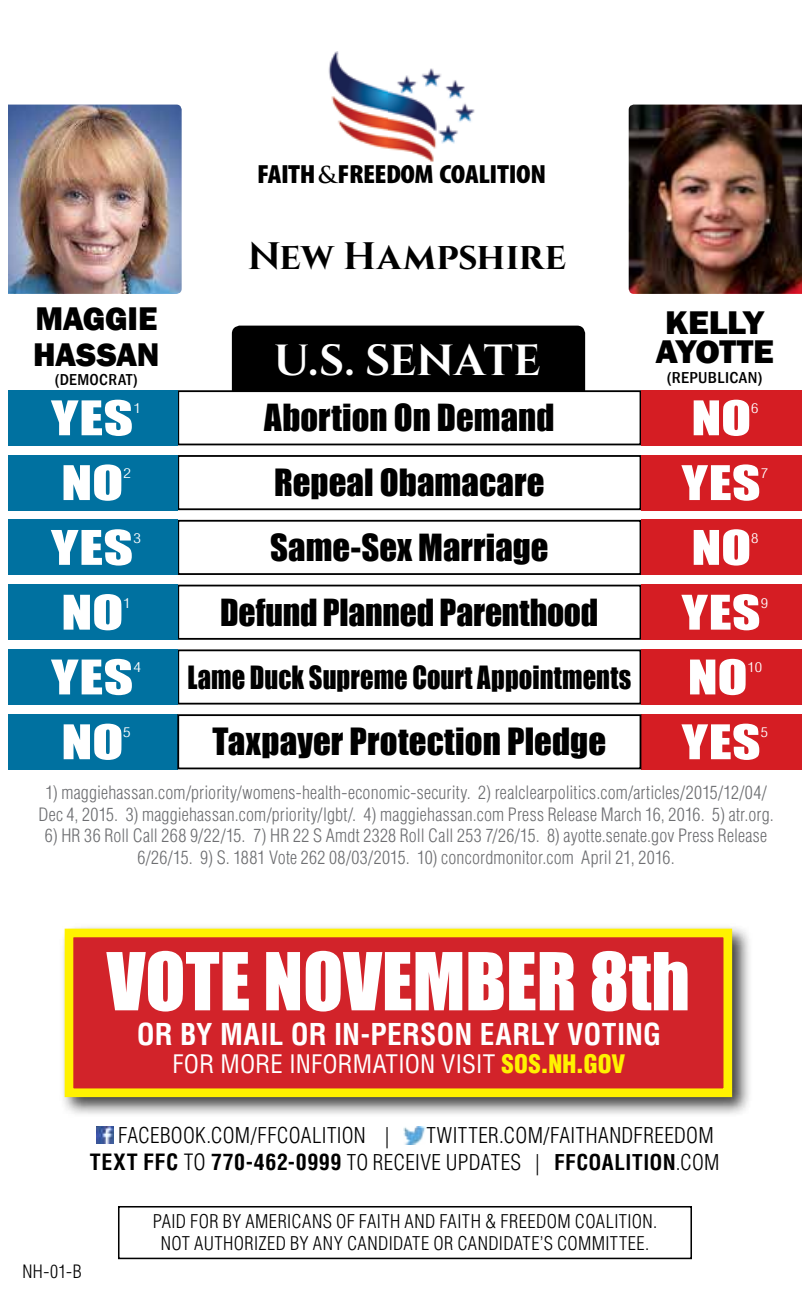
<style>
.page{position:relative;width:810px;height:1296px;background:#fff}
.page>*{position:absolute;margin:0;border:0;box-sizing:border-box;transform-origin:0 0}
.t1{font:73.8px "Impact";color:#fff}
.t2{font:44.1px "Impact";letter-spacing:.01em;color:#fff;scale:1.25 1}
.t3{font:44.1px "Impact";letter-spacing:.01em;color:#fff;scale:1.3 1}
.t4{font:700 43.43px "Cinzel";letter-spacing:-.005em;color:#fff}
.t5{font:700 38.25px "Cinzel";letter-spacing:.005em;color:#000}
.t6{font:34.43px "Impact";color:#000}
.t7{font:34.2px "Impact";color:#000}
.t8{font:800 33.75px/36px "Franklin Gothic";letter-spacing:-.01em;color:#000}
.t9{font:800 33.75px/29px "Franklin Gothic";letter-spacing:-.01em;color:#000;scale:1.05 1}
.t10{font:29.47px "Impact";letter-spacing:.005em;color:#000;scale:.9 1}
.t11{font:700 condensed 29.47px "Helvetica LT Std";letter-spacing:.005em;color:#fff}
.t12{font:900 condensed 26.32px "Myriad Pro";letter-spacing:-.02em;color:#000;scale:1.11 1}
.t13{font:condensed 24.97px "Helvetica LT Std";letter-spacing:.005em;color:#fff}
.t14{font:300 condensed 21.38px/26.3px "Helvetica LT Std";letter-spacing:.015em;color:#000;text-align:right}
.t15{font:300 condensed 18.45px/22.3px "Helvetica LT Std";letter-spacing:.02em;color:#000;text-align:center}
.t16{font:300 condensed 18px/21.6px "Helvetica LT Std";letter-spacing:.01em;color:#6d6e71;text-align:center}
.t17{font:300 condensed 18px "Helvetica LT Std";color:#000}
.t18{font:500 condensed 16.2px "Franklin Gothic";letter-spacing:.02em;color:#000;scale:1.05 1}
.t19{font:500 condensed 16.2px "Franklin Gothic";letter-spacing:.02em;color:#000}
.t20{font:300 condensed 13.28px "Helvetica LT Std";color:#fff;scale:1.25 1}
.t21{font:300 condensed 13.28px "Helvetica LT Std";color:#fff;scale:1.3 1}
.s1{font-family:"Trajan Pro";font-weight:700;font-stretch:normal;font-size:22.72px}
.s2{font-size:44.1px;color:#fff}
.s3{font-weight:900;color:#fff200}
.s4{font-weight:700;font-size:21.82px}
.s5{font-size:21.82px}
.s6{font-weight:700}
</style>
<div class="page">
<img style="left:328px;top:52px;width:147px;height:110px">
<div style="left:232px;top:326px;width:353px;height:64px;background:#000"></div>
<img style="left:629px;top:105px;width:173px;height:189px">
<img style="left:8px;top:105px;width:174px;height:189px">
<div style="left:0;top:714px;width:177px;height:55px;background:#0071a0"></div>
<div style="left:641px;top:714px;width:169px;height:55px;background:#d51d23"></div>
<div style="left:177px;top:714px;width:464px;height:55px;border:2px solid #000"></div>
<div style="left:177px;top:390px;width:464px;height:55px;border:2px solid #000"></div>
<div style="left:0;top:390px;width:177px;height:55px;background:#0071a0"></div>
<div style="left:641px;top:390px;width:169px;height:55px;background:#d51d23"></div>
<div style="left:177px;top:520px;width:464px;height:55px;border:2px solid #000"></div>
<div style="left:0;top:520px;width:177px;height:55px;background:#0071a0"></div>
<div style="left:641px;top:520px;width:169px;height:55px;background:#d51d23"></div>
<div style="left:177px;top:649px;width:464px;height:56px;border:2px solid #000"></div>
<div style="left:0;top:649px;width:177px;height:56px;background:#0071a0"></div>
<div style="left:641px;top:649px;width:169px;height:56px;background:#d51d23"></div>
<div style="left:177px;top:455px;width:464px;height:55px;border:2px solid #000"></div>
<div style="left:0;top:455px;width:177px;height:55px;background:#0071a0"></div>
<div style="left:641px;top:455px;width:169px;height:55px;background:#d51d23"></div>
<div style="left:177px;top:585px;width:464px;height:55px;border:2px solid #000"></div>
<div style="left:0;top:585px;width:177px;height:55px;background:#0071a0"></div>
<div style="left:641px;top:585px;width:169px;height:55px;background:#d51d23"></div>
<div style="left:59px;top:923px;width:693px;height:195px;background:#000;opacity:.75"></div>
<div style="left:65px;top:929px;width:667px;height:168px;background:#d2232a;border:9px solid #fff200"></div>
<div style="left:118px;top:1206px;width:574px;height:53px;border:2px solid #000"></div>
<div style="left:0;top:0;width:8px;height:1296px;background:#fff"></div>
<div style="left:803px;top:0;width:7px;height:1296px;background:#fff"></div>
<img style="left:96px;top:1126px;width:18px;height:17px">
<img style="left:404px;top:1127px;width:21px;height:17px">
<h3 class="t12" style="left:257px;top:158px;width:262px">FAITH<span class="s1">&amp;</span>FREEDOM COALITION</h3>
<h3 class="t8" style="left:33px;top:300px;width:128px">MAGGIE<br>HASSAN</h3>
<p class="t19" style="left:55px;top:369px;width:84px">(DEMOCRAT)</p>
<h3 class="t5" style="left:248px;top:233px;width:320px">New Hampshire</h3>
<h3 class="t4" style="left:274px;top:334px;width:269px">U.S. SENATE</h3>
<h3 class="t9" style="left:656px;top:308px;width:114px">KELLY<br>AYOTTE</h3>
<p class="t18" style="left:667px;top:367px;width:92px">(REPUBLICAN)</p>
<h2 class="t3" style="left:51px;top:384px;width:65px">YES</h2>
<h3 class="t7" style="left:264px;top:391px;width:292px">Abortion On Demand</h3>
<p class="t21" style="left:133px;top:400px;width:7px">1</p>
<h2 class="t2" style="left:691px;top:384px;width:49px">NO</h2>
<p class="t20" style="left:751px;top:400px;width:7px">6</p>
<h2 class="t3" style="left:61px;top:449px;width:49px">NO</h2>
<h3 class="t6" style="left:274px;top:456px;width:272px">Repeal Obamacare</h3>
<p class="t21" style="left:123px;top:465px;width:7px">2</p>
<h2 class="t2" style="left:682px;top:449px;width:65px">YES</h2>
<p class="t20" style="left:761px;top:465px;width:7px">7</p>
<h2 class="t3" style="left:51px;top:513px;width:65px">YES</h2>
<h3 class="t7" style="left:270px;top:521px;width:280px">Same-Sex Marriage</h3>
<p class="t21" style="left:133px;top:530px;width:7px">3</p>
<h2 class="t2" style="left:691px;top:513px;width:49px">NO</h2>
<p class="t20" style="left:751px;top:530px;width:7px">8</p>
<h2 class="t3" style="left:61px;top:578px;width:49px">NO</h2>
<h3 class="t7" style="left:220px;top:586px;width:380px">Defund Planned Parenthood</h3>
<p class="t21" style="left:123px;top:594px;width:7px">1</p>
<h2 class="t2" style="left:682px;top:578px;width:65px">YES</h2>
<p class="t20" style="left:761px;top:594px;width:7px">9</p>
<h3 class="t10" style="left:51px;top:654px;width:646px"><span class="s2">YES</span> Lame Duck Supreme Court Appointments</h3>
<p class="t21" style="left:133px;top:659px;width:7px">4</p>
<h2 class="t2" style="left:688px;top:643px;width:49px">NO</h2>
<p class="t20" style="left:747px;top:659px;width:13px">10</p>
<h2 class="t3" style="left:61px;top:708px;width:49px">NO</h2>
<p class="t21" style="left:123px;top:724px;width:7px">5</p>
<h2 class="t2" style="left:682px;top:708px;width:65px">YES</h2>
<p class="t20" style="left:761px;top:724px;width:7px">5</p>
<h3 class="t6" style="left:213px;top:715px;width:395px">Taxpayer Protection Pledge</h3>
<p class="t16" style="left:38px;top:782px;width:737px">1) maggiehassan.com/priority/womens-health-economic-security. 2) realclearpolitics.com/articles/2015/12/04/<br>Dec 4, 2015. 3) maggiehassan.com/priority/lgbt/. 4) maggiehassan.com Press Release March 16, 2016. 5) atr.org.</p>
<p class="t16" style="left:45px;top:825px;width:724px">6) HR 36 Roll Call 268 9/22/15. 7) HR 22 S Amdt 2328 Roll Call 253 7/26/15. 8) ayotte.senate.gov Press Release<br>6/26/15. 9) S. 1881 Vote 262 08/03/2015. 10) concordmonitor.com April 21, 2016.</p>
<h1 class="t1" style="left:107px;top:924px;width:585px">VOTE NOVEMBER 8th</h1>
<h3 class="t11" style="left:137px;top:1016px;width:526px">OR BY MAIL OR IN-PERSON EARLY VOTING</h3>
<h3 class="t13" style="left:173px;top:1048px;width:454px">FOR MORE INFORMATION VISIT <span class="s3">SOS.NH.GOV</span></h3>
<p class="t14" style="left:90px;top:1122px;width:631px">TWITTER.COM/FAITHANDFREEDOM<br><span class="s4">TEXT FFC</span> <span class="s5">TO</span> <span class="s4">770-462-0999</span> TO RECEIVE UPDATES | <span class="s6">FFCOALITION</span>.COM</p>
<p class="t14" style="left:118px;top:1122px;width:273px">FACEBOOK.COM/FFCOALITION |</p>
<p class="t17" style="left:22px;top:1260px;width:61px">NH-01-B</p>
<p class="t15" style="left:153px;top:1210px;width:506px">PAID FOR BY AMERICANS OF FAITH AND FAITH &amp; FREEDOM COALITION.<br>NOT AUTHORIZED BY ANY CANDIDATE OR CANDIDATE’S COMMITTEE.</p>
</div>
